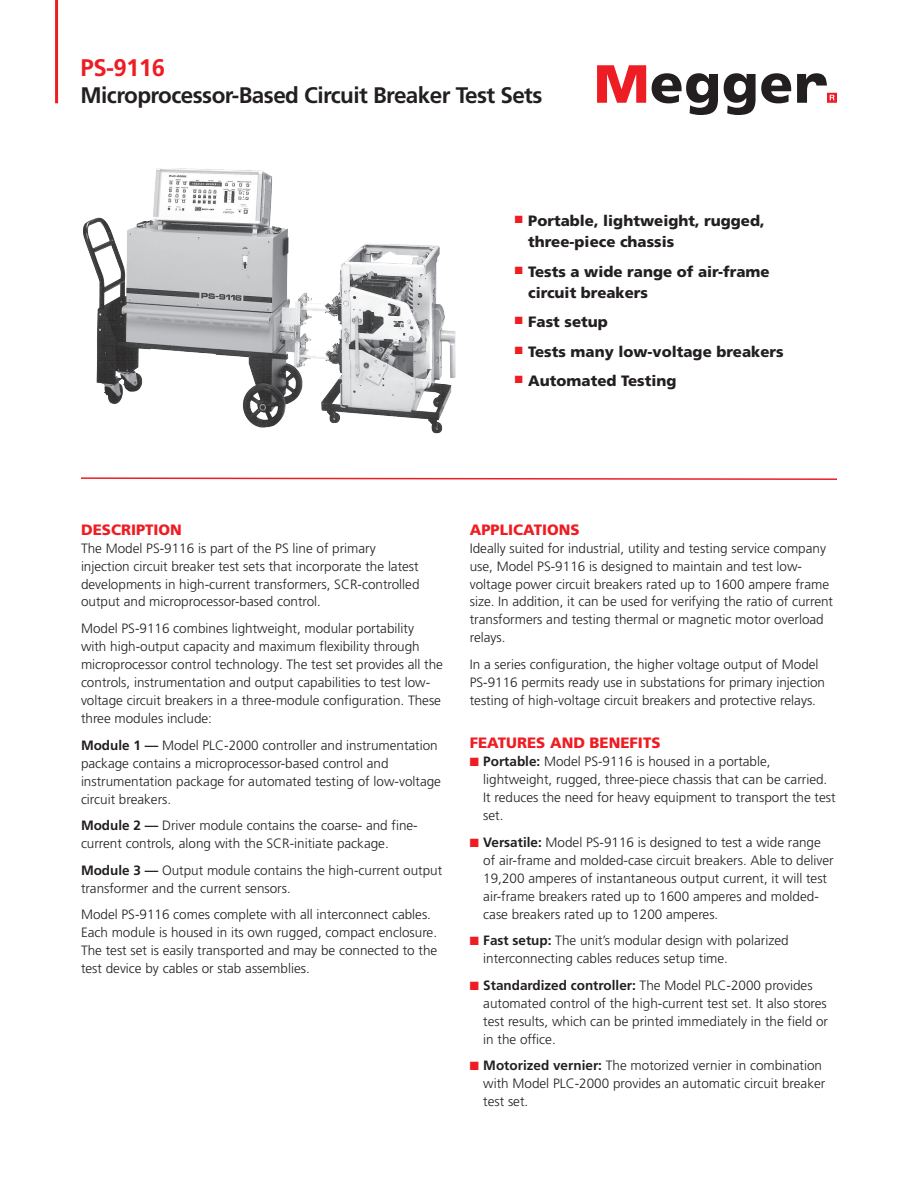
<style>
.page{position:relative;width:918px;height:1188px;background:#fff}
.page>*{position:absolute;margin:0;border:0;box-sizing:border-box;transform-origin:0 0}
.t1{font:700 24px "Frutiger LT Pro";letter-spacing:-.025em;color:#ee1d23}
.t2{font:700 22.5px "Frutiger LT Pro";letter-spacing:-.025em;color:#231f20}
.t3{font:900 15px/21px "Frutiger LT Pro";color:#231f20}
.t4{font:900 15px "Frutiger LT Pro";color:#ee1d23}
.t5{font:300 13.5px/18px "Frutiger LT Pro";color:#231f20}
.s1{font-weight:700}
.s2{color:#ee1d23}
</style>
<div class="page">
<img style="left:83px;top:168px;width:373px;height:266px">
<hr style="left:55px;top:0;width:3px;height:103px;background:#ee1d23">
<svg style="left:597px;top:65px;width:240px;height:50px"></svg>
<svg style="left:81px;top:477px;width:756px;height:3px"></svg>
<h1 class="t1" style="left:81px;top:54px;width:86px">PS-9116</h1>
<h2 class="t2" style="left:81px;top:82px;width:463px">Microprocessor-Based Circuit Breaker Test Sets</h2>
<p class="t3" style="left:528px;top:210px;width:238px;text-indent:-13px"><sup>■</sup> Portable, lightweight, rugged, three-piece chassis</p>
<p class="t3" style="left:528px;top:261px;width:243px;text-indent:-13px"><sup>■</sup> Tests a wide range of air-frame circuit breakers</p>
<p class="t3" style="left:515px;top:311px;width:95px"><sup>■</sup> Fast setup</p>
<p class="t3" style="left:515px;top:341px;width:270px"><sup>■</sup> Tests many low-voltage breakers</p>
<p class="t3" style="left:515px;top:370px;width:163px"><sup>■</sup> Automated Testing</p>
<p class="t4" style="left:81px;top:520px;width:102px">DESCRIPTION</p>
<p class="t5" style="left:81px;top:539px;width:340px">The Model PS-9116 is part of the PS line of primary injection circuit breaker test sets that incorporate the latest developments in high-current transformers, SCR-controlled output and microprocessor-based control.</p>
<p class="t5" style="left:81px;top:619px;width:364px">Model PS-9116 combines lightweight, modular portability<br>with high-output capacity and maximum flexibility through microprocessor control technology. The test set provides all the controls, instrumentation and output capabilities to test low&shy;voltage circuit breakers in a three-module configuration. These three modules include:</p>
<p class="t5" style="left:81px;top:736px;width:362px"><span class="s1">Module 1 —</span> Model PLC-2000 controller and instrumentation package contains a microprocessor-based control and instrumentation package for automated testing of low-voltage circuit breakers.</p>
<p class="t5" style="left:81px;top:816px;width:338px"><span class="s1">Module 2 —</span> Driver module contains the coarse- and fine&shy;current controls, along with the SCR-initiate package.</p>
<p class="t5" style="left:81px;top:861px;width:363px"><span class="s1">Module 3 —</span> Output module contains the high-current output transformer and the current sensors.</p>
<p class="t5" style="left:81px;top:906px;width:358px">Model PS-9116 comes complete with all interconnect cables.<br>Each module is housed in its own rugged, compact enclosure.<br>The test set is easily transported and may be connected to the test device by cables or stab assemblies.</p>
<p class="t4" style="left:470px;top:520px;width:111px">APPLICATIONS</p>
<p class="t5" style="left:470px;top:539px;width:365px">Ideally suited for industrial, utility and testing service company use, Model PS-9116 is designed to maintain and test low&shy;voltage power circuit breakers rated up to 1600 ampere frame size. In addition, it can be used for verifying the ratio of current transformers and testing thermal or magnetic motor overload relays.</p>
<p class="t5" style="left:470px;top:655px;width:357px">In a series configuration, the higher voltage output of Model<br>PS-9116 permits ready use in substations for primary injection testing of high-voltage circuit breakers and protective relays.</p>
<p class="t4" style="left:470px;top:734px;width:192px">FEATURES AND BENEFITS</p>
<p class="t5" style="left:483px;top:753px;width:354px;text-indent:-13px"><span class="s2">■</span> <span class="s1">Portable:</span> Model PS-9116 is housed in a portable, lightweight, rugged, three-piece chassis that can be carried.<br>It reduces the need for heavy equipment to transport the test set.</p>
<p class="t5" style="left:483px;top:833px;width:352px;text-indent:-13px"><span class="s2">■</span> <span class="s1">Versatile:</span> Model PS-9116 is designed to test a wide range of air-frame and molded-case circuit breakers. Able to deliver 19,200 amperes of instantaneous output current, it will test air-frame breakers rated up to 1600 amperes and molded&shy;case breakers rated up to 1200 amperes.</p>
<p class="t5" style="left:483px;top:932px;width:307px;text-indent:-13px"><span class="s2">■</span> <span class="s1">Fast setup:</span> The unit’s modular design with polarized interconnecting cables reduces setup time.</p>
<p class="t5" style="left:483px;top:976px;width:346px;text-indent:-13px"><span class="s2">■</span> <span class="s1">Standardized controller:</span> The Model PLC-2000 provides automated control of the high-current test set. It also stores test results, which can be printed immediately in the field or in the office.</p>
<p class="t5" style="left:483px;top:1057px;width:344px;text-indent:-13px"><span class="s2">■</span> <span class="s1">Motorized vernier:</span> The motorized vernier in combination with Model PLC-2000 provides an automatic circuit breaker test set.</p>
</div>
